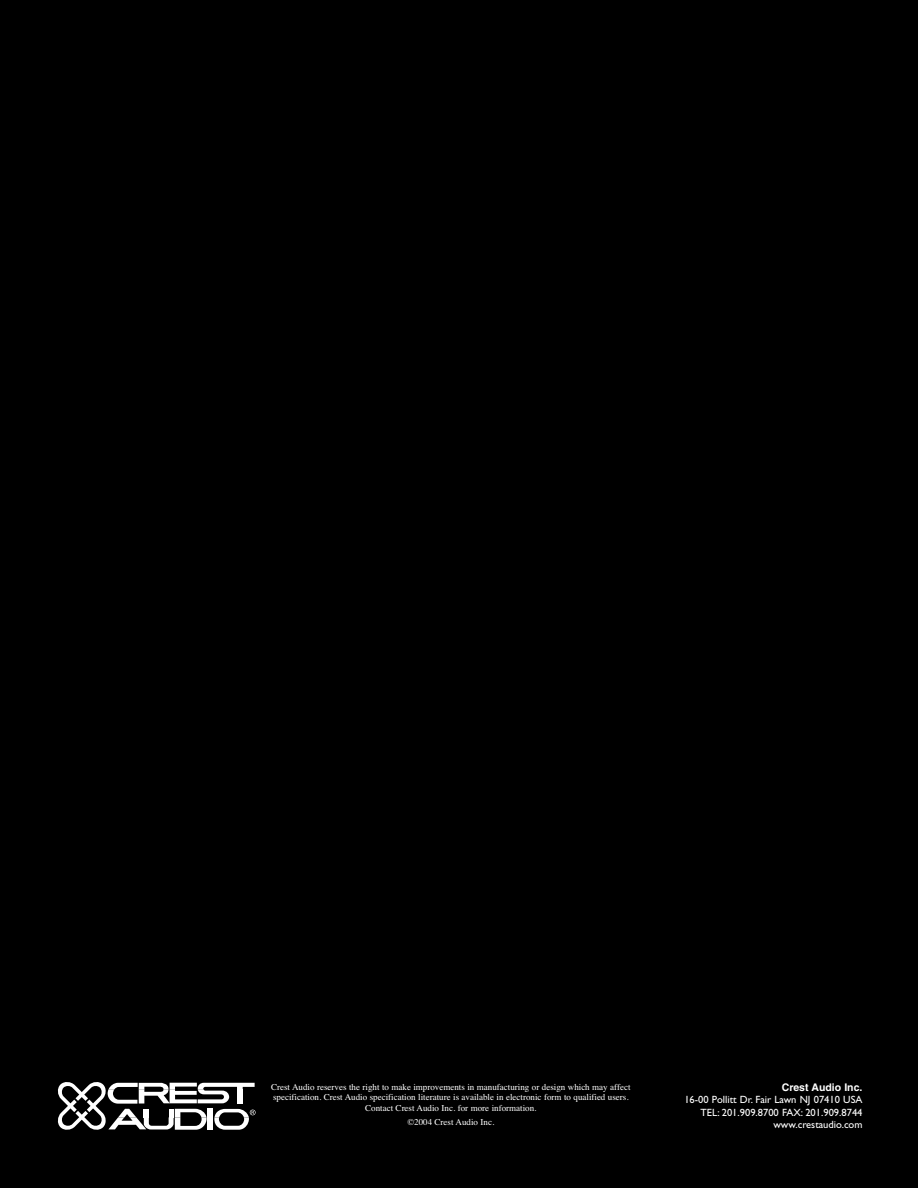
<style>
.page{position:relative;width:918px;height:1188px;background:#000}
.page>*{position:absolute;margin:0;border:0;box-sizing:border-box;transform-origin:0 0}
.t1{font:10.5px/12.6px "Gill Sans";color:#fff;text-align:right}
.t2{font:700 10.5px "Helvetica";color:#fff}
.t3{font:9px/10.8px "Times";color:#fff;text-align:center}
</style>
<div class="page">
<svg style="left:57px;top:1082px;width:199px;height:48px"></svg>
<p class="t3" style="left:271px;top:1082px;width:361px">Crest Audio reserves the right to make improvements in manufacturing or design which may affect specification. Crest Audio specification literature is available in electronic form to qualified users.<br>Contact Crest Audio Inc. for more information.</p>
<p class="t3" style="left:407px;top:1117px;width:89px">©2004 Crest Audio Inc.</p>
<p class="t2" style="left:782px;top:1084px;width:82px">Crest Audio Inc.</p>
<p class="t1" style="left:684px;top:1094px;width:180px">16-00 Pollitt Dr. Fair Lawn NJ 07410 USA<br>TEL: 201.909.8700 FAX: 201.909.8744 www.crestaudio.com</p>
</div>
